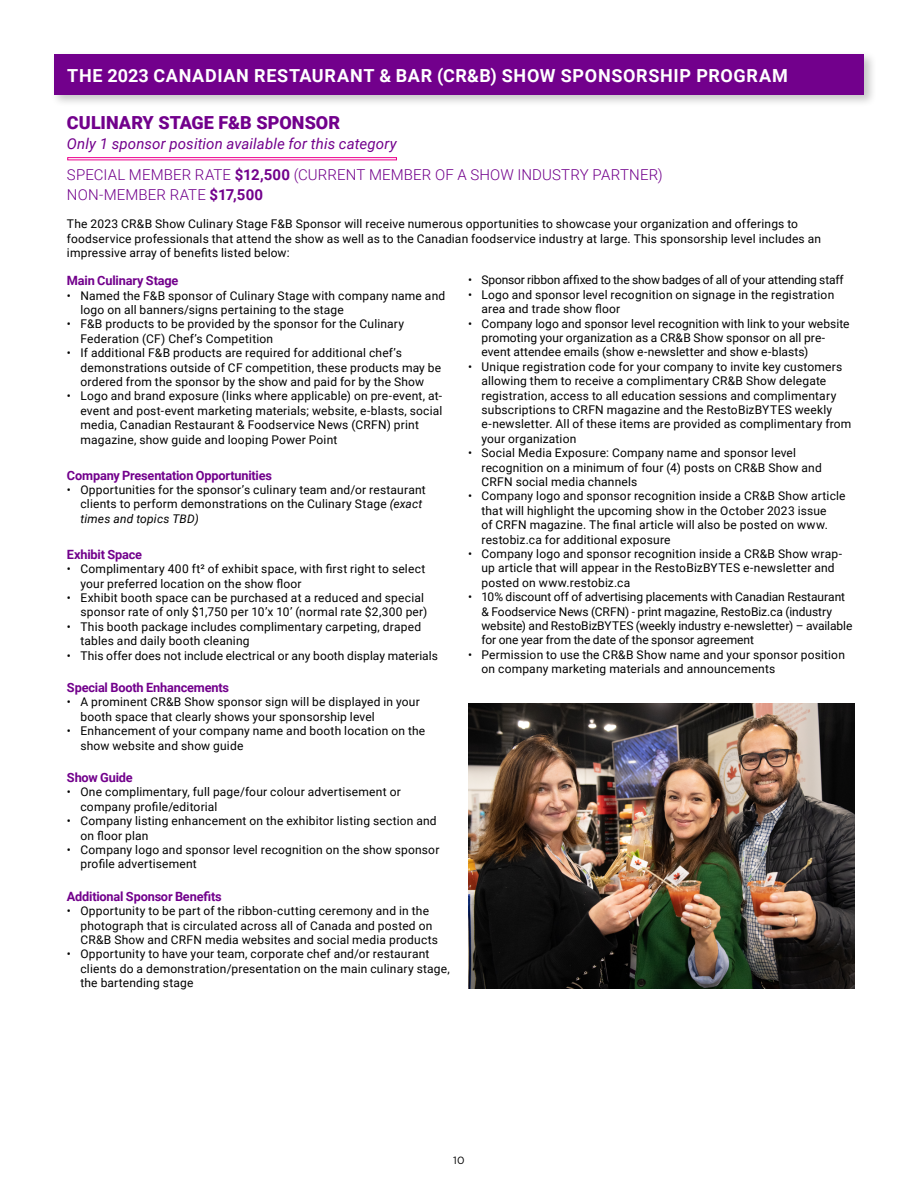
<style>
.page{position:relative;width:918px;height:1188px;background:#fff}
.page>*{position:absolute;margin:0;border:0;box-sizing:border-box;transform-origin:0 0}
.t1{font:700 18px "Roboto";letter-spacing:.04em;color:#fff}
.t2{font:900 18px "Roboto";letter-spacing:.005em;color:#72008c}
.t3{font:300 15px/30.8px "Roboto";letter-spacing:.01em;color:#72008c}
.t4{font:700 12.75px "Roboto";letter-spacing:-.015em;color:#72008c}
.t5{font:12px/14.4px "Roboto";letter-spacing:.015em;color:#000}
.t6{font:12px/14.4px "Roboto";letter-spacing:-.005em;color:#000}
.t7{font:12px "Roboto";letter-spacing:-.015em;color:#000}
.t8{font:10.5px "Gotham";color:#000}
.s1{font-weight:400;font-style:italic}
.s2{font-weight:700}
.s3{font-style:italic}
</style>
<div class="page">
<div style="left:50px;top:51px;width:827px;height:56px;background:#000;opacity:.23"></div>
<div style="left:54px;top:54px;width:810px;height:40px;background:#72008c"></div>
<div style="left:67px;top:157px;width:330px;height:3px;border:1px solid #ec008c"></div>
<img style="left:468px;top:703px;width:386px;height:286px">
<h1 class="t1" style="left:67px;top:63px;width:722px">THE 2023 CANADIAN RESTAURANT &amp; BAR (CR&amp;B) SHOW SPONSORSHIP PROGRAM</h1>
<h1 class="t2" style="left:67px;top:110px;width:275px">CULINARY STAGE F&amp;B SPONSOR</h1>
<p class="t3" style="left:67px;top:128px;width:597px"><span class="s1">Only 1 sponsor position available for this category<br></span>SPECIAL MEMBER RATE <span class="s2">$12,500</span> (CURRENT MEMBER OF A SHOW INDUSTRY PARTNER)</p>
<p class="t3" style="left:67px;top:179px;width:198px">NON-MEMBER RATE <span class="s2">$17,500</span></p>
<p class="t5" style="left:67px;top:217px;width:756px">The 2023 CR&amp;B Show Culinary Stage F&amp;B Sponsor will receive numerous opportunities to showcase your organization and offerings to foodservice professionals that attend the show as well as to the Canadian foodservice industry at large. This sponsorship level includes an impressive array of benefits listed below:</p>
<p class="t7" style="left:468px;top:272px;width:377px">• Sponsor ribbon affixed to the show badges of all of your attending staff</p>
<p class="t5" style="left:482px;top:287px;width:354px;text-indent:-14px">• Logo and sponsor level recognition on signage in the registration area and trade show floor</p>
<p class="t5" style="left:482px;top:316px;width:370px;text-indent:-14px">• Company logo and sponsor level recognition with link to your website promoting your organization as a CR&amp;B Show sponsor on all pre&shy;event attendee emails (show e-newsletter and show e-blasts)</p>
<p class="t5" style="left:482px;top:359px;width:371px;text-indent:-14px">• Unique registration code for your company to invite key customers allowing them to receive a complimentary CR&amp;B Show delegate registration, access to all education sessions and complimentary subscriptions to CRFN magazine and the RestoBizBYTES weekly e-newsletter. All of these items are provided as complimentary from your organization</p>
<p class="t5" style="left:482px;top:445px;width:342px;text-indent:-14px">• Social Media Exposure: Company name and sponsor level recognition on a minimum of four (4) posts on CR&amp;B Show and<br>CRFN social media channels</p>
<p class="t5" style="left:482px;top:488px;width:366px;text-indent:-14px">• Company logo and sponsor recognition inside a CR&amp;B Show article that will highlight the upcoming show in the October 2023 issue<br>of CRFN magazine. The final article will also be posted on www. restobiz.ca for additional exposure</p>
<p class="t5" style="left:482px;top:546px;width:362px;text-indent:-14px">• Company logo and sponsor recognition inside a CR&amp;B Show wrap&shy;up article that will appear in the RestoBizBYTES e-newsletter and posted on www.restobiz.ca</p>
<p class="t6" style="left:482px;top:589px;width:372px;text-indent:-14px">• 10% discount off of advertising placements with Canadian Restaurant &amp; Foodservice News (CRFN) - print magazine, RestoBiz.ca (industry website) and RestoBizBYTES (weekly industry e-newsletter) – available for one year from the date of the sponsor agreement</p>
<p class="t5" style="left:482px;top:647px;width:365px;text-indent:-14px">• Permission to use the CR&amp;B Show name and your sponsor position on company marketing materials and announcements</p>
<p class="t4" style="left:67px;top:272px;width:113px">Main Culinary Stage</p>
<p class="t5" style="left:80px;top:288px;width:366px;text-indent:-14px">• Named the F&amp;B sponsor of Culinary Stage with company name and logo on all banners/signs pertaining to the stage</p>
<p class="t5" style="left:80px;top:316px;width:325px;text-indent:-14px">• F&amp;B products to be provided by the sponsor for the Culinary<br>Federation (CF) Chef’s Competition</p>
<p class="t5" style="left:80px;top:345px;width:362px;text-indent:-14px">• If additional F&amp;B products are required for additional chef’s demonstrations outside of CF competition, these products may be ordered from the sponsor by the show and paid for by the Show</p>
<p class="t5" style="left:80px;top:388px;width:363px;text-indent:-14px">• Logo and brand exposure (links where applicable) on pre-event, at&shy;event and post-event marketing materials; website, e-blasts, social media, Canadian Restaurant &amp; Foodservice News (CRFN) print magazine, show guide and looping Power Point</p>
<p class="t4" style="left:67px;top:466px;width:207px">Company Presentation Opportunities</p>
<p class="t5" style="left:80px;top:482px;width:347px;text-indent:-14px">• Opportunities for the sponsor’s culinary team and/or restaurant clients to perform demonstrations on the Culinary Stage <span class="s3">(exact times and topics TBD)</span></p>
<p class="t4" style="left:67px;top:545px;width:77px">Exhibit Space</p>
<p class="t5" style="left:80px;top:561px;width:346px;text-indent:-14px">• Complimentary 400 ft² of exhibit space, with first right to select your preferred location on the show floor</p>
<p class="t5" style="left:67px;top:590px;width:362px;text-align:right">• Exhibit booth space can be purchased at a reduced and special sponsor rate of only $1,750 per 10’x 10’ (normal rate $2,300 per)</p>
<p class="t5" style="left:80px;top:619px;width:342px;text-indent:-14px">• This booth package includes complimentary carpeting, draped tables and daily booth cleaning</p>
<p class="t5" style="left:67px;top:648px;width:372px">• This offer does not include electrical or any booth display materials</p>
<p class="t4" style="left:67px;top:678px;width:164px">Special Booth Enhancements</p>
<p class="t5" style="left:80px;top:694px;width:341px;text-indent:-14px">• A prominent CR&amp;B Show sponsor sign will be displayed in your booth space that clearly shows your sponsorship level</p>
<p class="t5" style="left:80px;top:723px;width:346px;text-indent:-14px">• Enhancement of your company name and booth location on the show website and show guide</p>
<p class="t4" style="left:67px;top:768px;width:67px">Show Guide</p>
<p class="t5" style="left:80px;top:784px;width:322px;text-indent:-14px">• One complimentary, full page/four colour advertisement or company profile/editorial</p>
<p class="t5" style="left:80px;top:813px;width:358px;text-indent:-14px">• Company listing enhancement on the exhibitor listing section and on floor plan</p>
<p class="t5" style="left:80px;top:842px;width:360px;text-indent:-14px">• Company logo and sponsor level recognition on the show sponsor profile advertisement</p>
<p class="t4" style="left:67px;top:887px;width:156px">Additional Sponsor Benefits</p>
<p class="t5" style="left:80px;top:903px;width:359px;text-indent:-14px">• Opportunity to be part of the ribbon-cutting ceremony and in the photograph that is circulated across all of Canada and posted on<br>CR&amp;B Show and CRFN media websites and social media products</p>
<p class="t5" style="left:80px;top:946px;width:371px;text-indent:-14px">• Opportunity to have your team, corporate chef and/or restaurant clients do a demonstration/presentation on the main culinary stage, the bartending stage</p>
<p class="t8" style="left:453px;top:1153px;width:13px">10</p>
</div>
